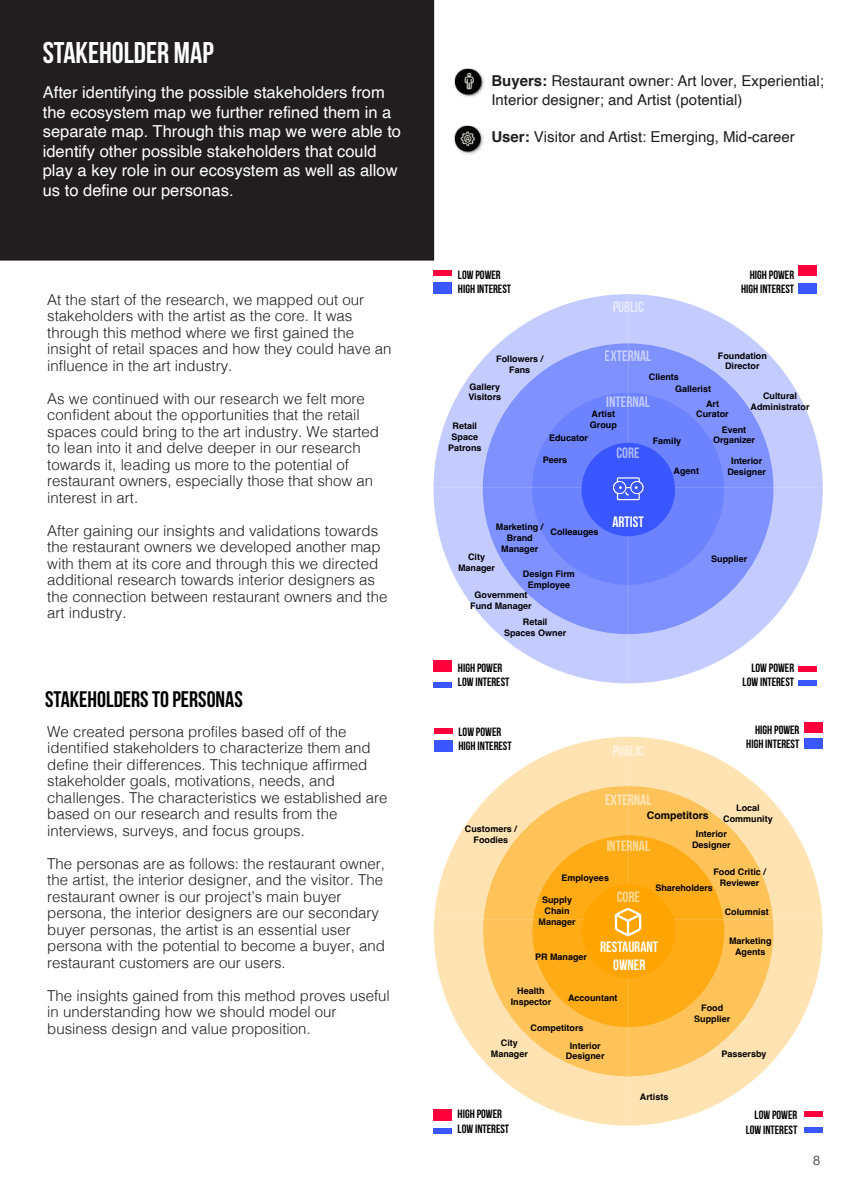
<style>
.page{position:relative;width:864px;height:1188px;background:#fff}
.page>*{position:absolute;margin:0;border:0;box-sizing:border-box;transform-origin:0 0}
.t1{font:30px "Bebas Neue";color:#fff}
.t2{font:22.5px "Bebas Neue";color:#000}
.t3{font:16.5px/19.5px "Helvetica";color:#fff}
.t4{font:15.15px "Bebas Neue";color:#fff}
.t5{font:300 15px/16.5px "Helvetica";color:#221e1f}
.t6{font:15px/18.8px "Helvetica";color:#221e1f}
.t7{font:15px/18px "Bebas Neue";color:#fff;text-align:center}
.t8{font:12px/14.4px "Bebas Neue";color:#000}
.t9{font:300 12px "Open Sauce One";color:#221e1f}
.t10{font:700 10.5px "Helvetica";color:#000}
.t11{font:700 9px/10.8px "Helvetica";color:#000;text-align:center}
.s1{font-weight:700}
</style>
<div class="page">
<div style="left:0;top:0;width:434px;height:261px;background:#221e1f"></div>
<hr style="left:23px;top:464px;width:21px;height:2px;background:#221e1f">
<hr style="left:433px;top:42px;width:1px;height:1096px;background:#221e1f">
<hr style="left:823px;top:465px;width:21px;height:2px;background:#221e1f">
<img style="left:454px;top:68px;width:30px;height:30px">
<img style="left:455px;top:125px;width:29px;height:29px">
<div style="left:433px;top:294px;width:390px;height:389px;background:#c4ccff;border-radius:50%"></div>
<div style="left:483px;top:343px;width:290px;height:291px;background:#7f91ff;border-radius:50%"></div>
<div style="left:532px;top:393px;width:192px;height:192px;background:#6d82ff;border-radius:50%"></div>
<div style="left:434px;top:271px;width:18px;height:5px;background:#ff003d"></div>
<div style="left:434px;top:283px;width:18px;height:11px;background:#3a57ff"></div>
<div style="left:434px;top:661px;width:18px;height:11px;background:#ff003d"></div>
<div style="left:434px;top:683px;width:18px;height:5px;background:#3a57ff"></div>
<div style="left:798px;top:265px;width:19px;height:11px;background:#ff003d"></div>
<div style="left:798px;top:283px;width:19px;height:11px;background:#3a57ff"></div>
<div style="left:798px;top:666px;width:19px;height:6px;background:#ff003d"></div>
<div style="left:798px;top:681px;width:19px;height:5px;background:#3a57ff"></div>
<hr style="left:628px;top:294px;width:1px;height:389px;background:#fff">
<hr style="left:434px;top:487px;width:389px;height:1px;background:#fff">
<div style="left:582px;top:443px;width:93px;height:93px;background:#3a57ff;border-radius:50%"></div>
<svg style="left:613px;top:477px;width:31px;height:23px"></svg>
<div style="left:434px;top:737px;width:389px;height:389px;background:#ffe3b3;border-radius:50%"></div>
<div style="left:483px;top:786px;width:290px;height:290px;background:#ffc359;border-radius:50%"></div>
<div style="left:532px;top:835px;width:192px;height:192px;background:#ffab16;border-radius:50%"></div>
<div style="left:434px;top:728px;width:19px;height:5px;background:#ff003d"></div>
<div style="left:434px;top:740px;width:19px;height:11px;background:#3a57ff"></div>
<div style="left:433px;top:1109px;width:19px;height:11px;background:#ff003d"></div>
<div style="left:433px;top:1128px;width:19px;height:5px;background:#3a57ff"></div>
<div style="left:804px;top:722px;width:19px;height:11px;background:#ff003d"></div>
<div style="left:804px;top:738px;width:19px;height:11px;background:#3a57ff"></div>
<div style="left:804px;top:1112px;width:18px;height:5px;background:#ff003d"></div>
<div style="left:804px;top:1128px;width:18px;height:5px;background:#3a57ff"></div>
<hr style="left:627px;top:736px;width:1px;height:389px;background:#fff">
<hr style="left:434px;top:919px;width:389px;height:1px;background:#fff">
<div style="left:582px;top:885px;width:93px;height:93px;background:#ffa400;border-radius:50%"></div>
<svg style="left:615px;top:908px;width:26px;height:28px"></svg>
<h1 class="t1" style="left:43px;top:37px;width:173px">STAKEHOLDER MAP</h1>
<p class="t3" style="left:43px;top:83px;width:360px">After identifying the possible stakeholders from the ecosystem map we further refined them in a separate map. Through this map we were able to identify other possible stakeholders that could play a key role in our ecosystem as well as allow us to define our personas.</p>
<p class="t5" style="left:47px;top:290px;width:346px">At the start of the research, we mapped out our stakeholders with the artist as the core. It was through this method where we first gained the insight of retail spaces and how they could have an influence in the art industry.</p>
<p class="t5" style="left:47px;top:389px;width:333px">As we continued with our research we felt more confident about the opportunities that the retail spaces could bring to the art industry. We started to lean into it and delve deeper in our research towards it, leading us more to the potential of restaurant owners, especially those that show an interest in art.</p>
<p class="t5" style="left:47px;top:521px;width:342px">After gaining our insights and validations towards the restaurant owners we developed another map with them at its core and through this we directed additional research towards interior designers as the connection between restaurant owners and the art industry.</p>
<h2 class="t2" style="left:45px;top:687px;width:199px">STAKEHOLDERS TO PERSONAS</h2>
<p class="t5" style="left:47px;top:722px;width:342px">We created persona profiles based off of the identified stakeholders to characterize them and define their differences. This technique affirmed stakeholder goals, motivations, needs, and challenges. The characteristics we established are based on our research and results from the interviews, surveys, and focus groups.</p>
<p class="t5" style="left:47px;top:854px;width:339px">The personas are as follows: the restaurant owner, the artist, the interior designer, and the visitor. The restaurant owner is our project’s main buyer persona, the interior designers are our secondary buyer personas, the artist is an essential user persona with the potential to become a buyer, and restaurant customers are our users.</p>
<p class="t5" style="left:47px;top:986px;width:344px">The insights gained from this method proves useful in understanding how we should model our business design and value proposition.</p>
<p class="t6" style="left:491px;top:72px;width:334px"><span class="s1">Buyers:</span> Restaurant owner: Art lover, Experiential;<br>Interior designer; and Artist (potential)</p>
<p class="t6" style="left:491px;top:128px;width:305px"><span class="s1">User:</span> Visitor and Artist: Emerging, Mid-career</p>
<p class="t8" style="left:458px;top:268px;width:55px">LOW POWER<br>HIGH INTEREST</p>
<p class="t7" style="left:612px;top:298px;width:33px">PUBLIC</p>
<p class="t8" style="left:741px;top:268px;width:55px;text-align:right">HIGH POWER<br>HIGH INTEREST</p>
<p class="t7" style="left:605px;top:347px;width:48px">EXTERNAL</p>
<p class="t11" style="left:718px;top:351px;width:50px">Foundation<br>Director</p>
<p class="t11" style="left:496px;top:355px;width:49px">Followers /<br>Fans</p>
<p class="t11" style="left:468px;top:382px;width:34px;text-align:left">Gallery<br>Visitors</p>
<p class="t11" style="left:448px;top:422px;width:35px">Retail<br>Space<br>Patrons</p>
<p class="t11" style="left:649px;top:372px;width:32px">Clients</p>
<p class="t11" style="left:675px;top:385px;width:38px">Gallerist</p>
<p class="t11" style="left:751px;top:392px;width:61px">Cultural<br>Administrator</p>
<p class="t7" style="left:606px;top:393px;width:45px">INTERNAL</p>
<p class="t11" style="left:696px;top:399px;width:34px">Art<br>Curator</p>
<p class="t11" style="left:590px;top:410px;width:29px;text-align:left">Artist<br>Group</p>
<p class="t11" style="left:713px;top:425px;width:44px">Event<br>Organizer</p>
<p class="t11" style="left:549px;top:434px;width:41px">Educator</p>
<p class="t11" style="left:653px;top:437px;width:30px">Family</p>
<p class="t7" style="left:616px;top:444px;width:25px">CORE</p>
<p class="t11" style="left:543px;top:456px;width:26px">Peers</p>
<p class="t11" style="left:727px;top:457px;width:40px">Interior<br>Designer</p>
<p class="t11" style="left:674px;top:467px;width:27px">Agent</p>
<p class="t11" style="left:496px;top:523px;width:49px">Marketing /<br>Brand<br>Manager</p>
<p class="t11" style="left:551px;top:527px;width:50px">Colleauges</p>
<p class="t11" style="left:458px;top:553px;width:39px">City<br>Manager</p>
<p class="t11" style="left:523px;top:569px;width:54px">Design Firm</p>
<p class="t11" style="left:528px;top:580px;width:44px">Employee</p>
<p class="t11" style="left:475px;top:590px;width:55px">Government</p>
<p class="t11" style="left:470px;top:601px;width:63px">Fund Manager</p>
<p class="t11" style="left:504px;top:618px;width:64px">Retail<br>Spaces Owner</p>
<p class="t8" style="left:458px;top:660px;width:53px">HIGH POWER<br>LOW INTEREST</p>
<p class="t4" style="left:612px;top:513px;width:33px">ARTIST</p>
<p class="t8" style="left:459px;top:724px;width:55px">LOW POWER<br>HIGH INTEREST</p>
<p class="t7" style="left:613px;top:742px;width:33px">PUBLIC</p>
<p class="t11" style="left:711px;top:554px;width:38px">Supplier</p>
<p class="t8" style="left:743px;top:660px;width:53px;text-align:right">LOW POWER<br>LOW INTEREST</p>
<p class="t8" style="left:746px;top:723px;width:55px;text-align:right">HIGH POWER<br>HIGH INTEREST</p>
<p class="t11" style="left:465px;top:824px;width:54px">Customers /<br>Foodies</p>
<p class="t7" style="left:605px;top:791px;width:48px">EXTERNAL</p>
<p class="t10" style="left:647px;top:809px;width:63px">Competitors</p>
<p class="t11" style="left:723px;top:803px;width:51px">Local<br>Community</p>
<p class="t7" style="left:606px;top:837px;width:45px">INTERNAL</p>
<p class="t11" style="left:692px;top:829px;width:40px">Interior<br>Designer</p>
<p class="t11" style="left:713px;top:867px;width:54px">Food Critic /<br>Reviewer</p>
<p class="t11" style="left:725px;top:907px;width:46px">Columnist</p>
<p class="t11" style="left:561px;top:873px;width:49px">Employees</p>
<p class="t11" style="left:655px;top:883px;width:59px">Shareholders</p>
<p class="t7" style="left:617px;top:887px;width:25px">CORE</p>
<p class="t7" style="left:600px;top:938px;width:59px">RESTAURANT<br>OWNER</p>
<p class="t11" style="left:539px;top:896px;width:39px">Supply<br>Chain<br>Manager</p>
<p class="t11" style="left:535px;top:953px;width:54px">PR Manager</p>
<p class="t11" style="left:729px;top:937px;width:44px">Marketing<br>Agents</p>
<p class="t11" style="left:511px;top:986px;width:42px">Health<br>Inspector</p>
<p class="t11" style="left:568px;top:993px;width:51px">Accountant</p>
<p class="t11" style="left:531px;top:1024px;width:55px">Competitors</p>
<p class="t11" style="left:491px;top:1038px;width:39px">City<br>Manager</p>
<p class="t11" style="left:566px;top:1041px;width:40px">Interior<br>Designer</p>
<p class="t11" style="left:640px;top:1092px;width:30px">Artists</p>
<p class="t11" style="left:694px;top:1004px;width:38px">Food<br>Supplier</p>
<p class="t11" style="left:722px;top:1049px;width:47px">Passersby</p>
<p class="t8" style="left:458px;top:1107px;width:53px">HIGH POWER<br>LOW INTEREST</p>
<p class="t8" style="left:746px;top:1108px;width:53px;text-align:right">LOW POWER<br>LOW INTEREST</p>
<p class="t9" style="left:813px;top:1153px;width:9px">8</p>
</div>
